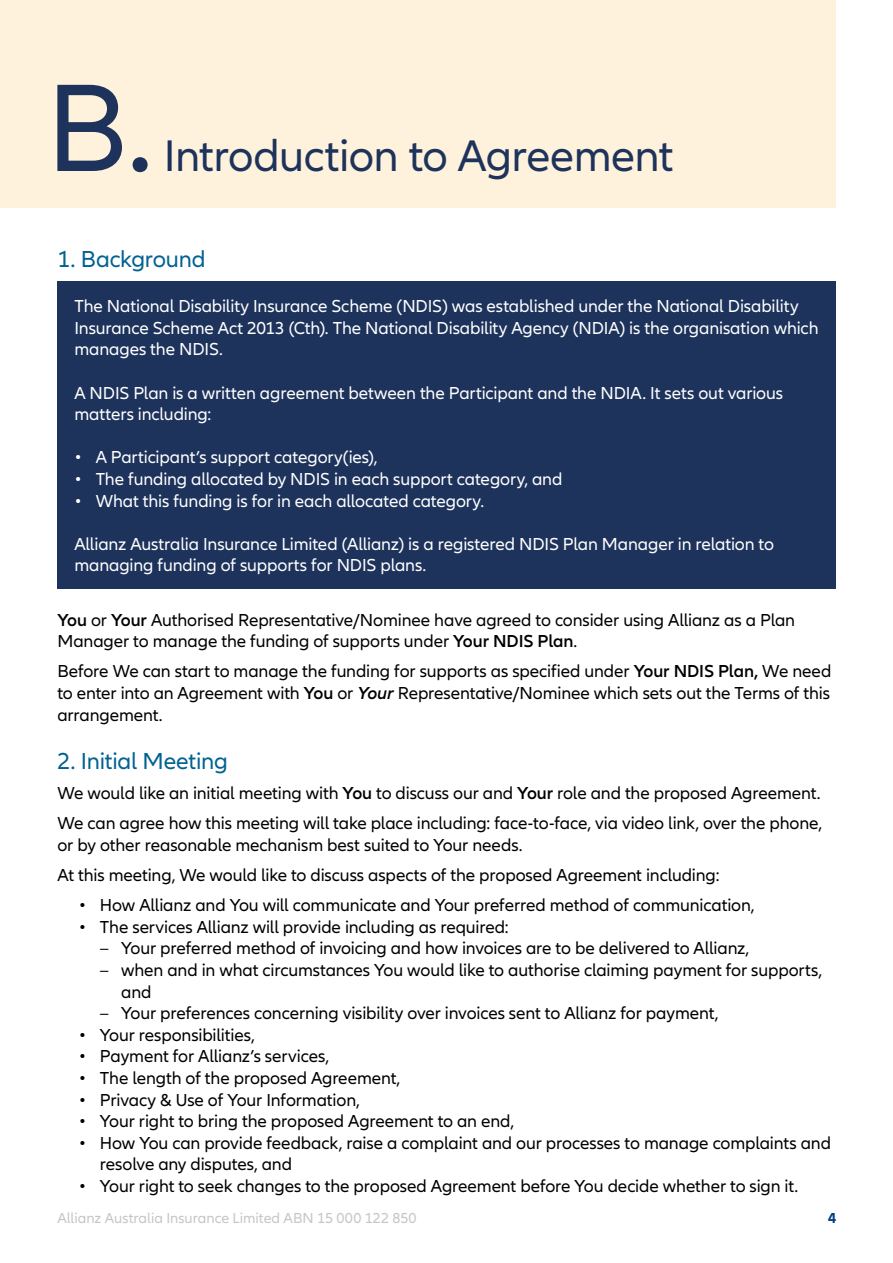
<style>
.page{position:relative;width:893px;height:1263px;background:#fff}
.page>*{position:absolute;margin:0;border:0;box-sizing:border-box;transform-origin:0 0}
.t1{font:129.15px "Allianz Neo";color:#1e335c}
.t2{font:45.9px "Allianz Neo";letter-spacing:-.015em;color:#1e335c}
.t3{font:24px "Allianz Neo";letter-spacing:-.01em;color:#006192}
.Copy_12pt{font:18px/21.6px "Allianz Neo";letter-spacing:-.005em;color:#000}
.Copy_12pt-2{font:18px/21.6px "Allianz Neo";letter-spacing:-.005em;color:#fff}
.t4{font:15px "Allianz Neo";color:#c5c6c6}
.t5{font:700 15px "Allianz Neo";color:#003e84}
.s1{font-weight:600}
.s2{font-weight:600;font-style:italic}
</style>
<div class="page">
<div style="left:0;top:0;width:836px;height:208px;background:#fff2dc"></div>
<div style="left:57px;top:281px;width:779px;height:307px;background:#1e335c"></div>
<h2 class="t1" style="left:46px;top:54px;width:109px">B.</h2>
<h2 class="t2" style="left:164px;top:130px;width:511px">Introduction to Agreement</h2>
<h3 class="t3" style="left:57px;top:245px;width:150px">1. Background</h3>
<p class="Copy_12pt-2" style="left:74px;top:296px;width:746px">The National Disability Insurance Scheme (NDIS) was established under the National Disability<br>Insurance Scheme Act 2013 (Cth). The National Disability Agency (NDIA) is the organisation which manages the NDIS.</p>
<p class="Copy_12pt-2" style="left:74px;top:382px;width:710px">A NDIS Plan is a written agreement between the Participant and the NDIA. It sets out various matters including:</p>
<p class="Copy_12pt-2" style="left:74px;top:447px;width:305px">• A Participant’s support category(ies),</p>
<p class="Copy_12pt-2" style="left:74px;top:469px;width:490px">• The funding allocated by NDIS in each support category, and</p>
<p class="Copy_12pt-2" style="left:74px;top:490px;width:411px">• What this funding is for in each allocated category.</p>
<p class="Copy_12pt-2" style="left:74px;top:533px;width:701px">Allianz Australia Insurance Limited (Allianz) is a registered NDIS Plan Manager in relation to managing funding of supports for NDIS plans.</p>
<p class="Copy_12pt" style="left:57px;top:609px;width:739px"><span class="s1">You</span> or <span class="s1">Your</span> Authorised Representative/Nominee have agreed to consider using Allianz as a Plan<br>Manager to manage the funding of supports under <span class="s1">Your NDIS Plan</span>.</p>
<p class="Copy_12pt" style="left:57px;top:661px;width:775px;text-align:justify">Before We can start to manage the funding for supports as specified under <span class="s1">Your NDIS Plan,</span> We need to enter into an Agreement with <span class="s1">You</span> or <span class="s2">Your</span> Representative/Nominee which sets out the Terms of this arrangement.</p>
<h3 class="t3" style="left:57px;top:747px;width:172px">2. Initial Meeting</h3>
<p class="Copy_12pt" style="left:57px;top:783px;width:765px">We would like an initial meeting with <span class="s1">You</span> to discuss our and <span class="s1">Your</span> role and the proposed Agreement.</p>
<p class="Copy_12pt" style="left:57px;top:813px;width:766px">We can agree how this meeting will take place including: face-to-face, via video link, over the phone, or by other reasonable mechanism best suited to Your needs.</p>
<p class="Copy_12pt" style="left:57px;top:865px;width:664px">At this meeting, We would like to discuss aspects of the proposed Agreement including:</p>
<p class="Copy_12pt" style="left:79px;top:895px;width:677px">• How Allianz and You will communicate and Your preferred method of communication,</p>
<p class="Copy_12pt" style="left:79px;top:916px;width:432px">• The services Allianz will provide including as required:</p>
<p class="Copy_12pt" style="left:100px;top:938px;width:651px">– Your preferred method of invoicing and how invoices are to be delivered to Allianz,</p>
<p class="Copy_12pt" style="left:121px;top:960px;width:703px;text-indent:-21px">– when and in what circumstances You would like to authorise claiming payment for supports, and</p>
<p class="Copy_12pt" style="left:100px;top:1003px;width:620px">– Your preferences concerning visibility over invoices sent to Allianz for payment,</p>
<p class="Copy_12pt" style="left:79px;top:1024px;width:178px">• Your responsibilities,</p>
<p class="Copy_12pt" style="left:79px;top:1046px;width:252px">• Payment for Allianz’s services,</p>
<p class="Copy_12pt" style="left:79px;top:1068px;width:323px">• The length of the proposed Agreement,</p>
<p class="Copy_12pt" style="left:79px;top:1089px;width:283px">• Privacy &amp; Use of Your Information,</p>
<p class="Copy_12pt" style="left:79px;top:1111px;width:437px">• Your right to bring the proposed Agreement to an end,</p>
<p class="Copy_12pt" style="left:100px;top:1132px;width:733px;text-indent:-21px">• How You can provide feedback, raise a complaint and our processes to manage complaints and resolve any disputes, and</p>
<p class="Copy_12pt" style="left:79px;top:1176px;width:721px">• Your right to seek changes to the proposed Agreement before You decide whether to sign it.</p>
<p class="t4" style="left:57px;top:1209px;width:361px">Allianz Australia Insurance Limited ABN 15 000 122 850</p>
<p class="t5" style="left:828px;top:1209px;width:10px">4</p>
</div>
